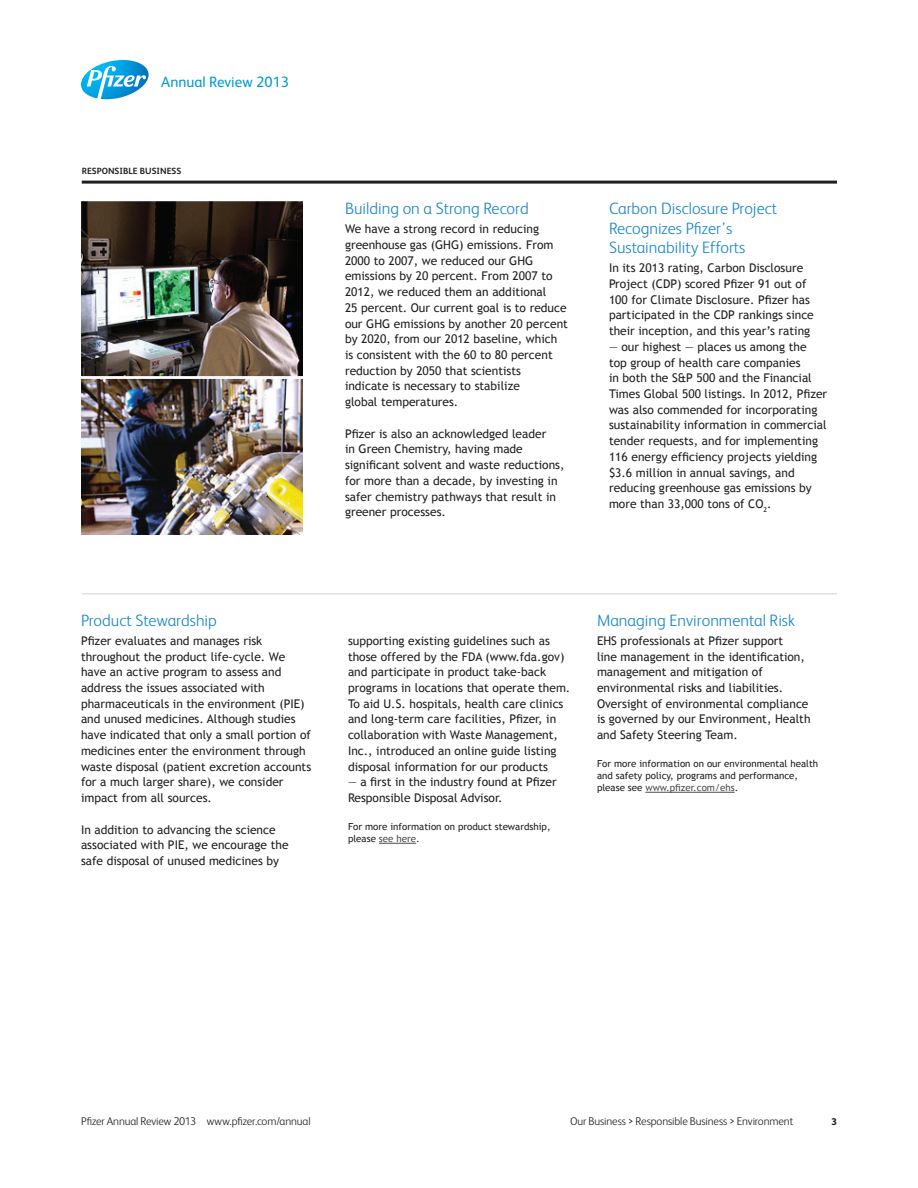
<style>
.page{position:relative;width:918px;height:1188px;background:#fff}
.page>*{position:absolute;margin:0;border:0;box-sizing:border-box;transform-origin:0 0}
.t1{font:300 16.5px/19.5px "FS Albert";color:#1c87c8}
.t2{font:15px "FS Albert";color:#0099d8}
.t3{font:12px/15.8px "Trebuchet MS";color:#231f20}
.t4{font:300 11.25px "FS Albert";letter-spacing:-.01em;color:#231f20}
.t5{font:9.75px/12px "Trebuchet MS";color:#231f20}
.t6{font:800 9.75px "FS Albert";color:#231f20}
.t7{font:700 9px "FS Albert";color:#231f20}
.s1{color:#4b4c4d}
</style>
<div class="page">
<svg style="left:81px;top:60px;width:68px;height:39px"></svg>
<hr style="left:379px;top:843px;width:37px;height:1px;background:#4b4c4d">
<hr style="left:82px;top:181px;width:755px;height:3px;background:#231f20">
<hr style="left:82px;top:593px;width:755px;height:1px;background:#d1d2d4">
<hr style="left:645px;top:792px;width:90px;height:1px;background:#4b4c4d">
<img style="left:81px;top:202px;width:222px;height:332px">
<p class="t2" style="left:161px;top:72px;width:129px">Annual Review 2013</p>
<p class="t7" style="left:82px;top:165px;width:101px">RESPONSIBLE BUSINESS</p>
<h1 class="t1" style="left:345px;top:198px;width:185px">Building on a Strong Record</h1>
<p class="t3" style="left:345px;top:221px;width:224px">We have a strong record in reducing greenhouse gas (GHG) emissions. From 2000 to 2007, we reduced our GHG emissions by 20 percent. From 2007 to 2012, we reduced them an additional<br>25 percent. Our current goal is to reduce our GHG emissions by another 20 percent by 2020, from our 2012 baseline, which is consistent with the 60 to 80 percent reduction by 2050 that scientists<br>indicate is necessary to stabilize<br>global temperatures.</p>
<p class="t3" style="left:345px;top:426px;width:221px">Pfizer is also an acknowledged leader<br>in Green Chemistry, having made significant solvent and waste reductions, for more than a decade, by investing in safer chemistry pathways that result in greener processes.</p>
<h1 class="t1" style="left:609px;top:198px;width:170px">Carbon Disclosure Project<br>Recognizes Pfizer’s<br>Sustainability Efforts</h1>
<p class="t3" style="left:609px;top:260px;width:206px">In its 2013 rating, Carbon Disclosure Project (CDP) scored Pfizer 91 out of 100 for Climate Disclosure. Pfizer has participated in the CDP rankings since their inception, and this year’s rating</p>
<p class="t3" style="left:609px;top:339px;width:220px">— our highest — places us among the top group of health care companies<br>in both the S&amp;P 500 and the Financial Times Global 500 listings. In 2012, Pfizer was also commended for incorporating sustainability information in commercial tender requests, and for implementing 116 energy efficiency projects yielding $3.6 million in annual savings, and reducing greenhouse gas emissions by more than 33,000 tons of CO<sub>2</sub>.</p>
<h1 class="t1" style="left:81px;top:610px;width:137px">Product Stewardship</h1>
<p class="t3" style="left:81px;top:633px;width:232px">Pfizer evaluates and manages risk throughout the product life-cycle. We have an active program to assess and address the issues associated with pharmaceuticals in the environment (PIE) and unused medicines. Although studies have indicated that only a small portion of medicines enter the environment through waste disposal (patient excretion accounts for a much larger share), we consider impact from all sources.</p>
<p class="t3" style="left:81px;top:822px;width:209px">In addition to advancing the science associated with PIE, we encourage the safe disposal of unused medicines by</p>
<p class="t3" style="left:348px;top:633px;width:224px">supporting existing guidelines such as those offered by the FDA (www.fda.gov) and participate in product take-back programs in locations that operate them.<br>To aid U.S. hospitals, health care clinics and long-term care facilities, Pfizer, in collaboration with Waste Management, Inc., introduced an online guide listing disposal information for our products</p>
<p class="t3" style="left:348px;top:775px;width:210px">— a first in the industry found at Pfizer<br>Responsible Disposal Advisor.</p>
<p class="t5" style="left:348px;top:821px;width:204px">For more information on product stewardship, please <span class="s1">see here</span>.</p>
<h1 class="t1" style="left:597px;top:610px;width:200px">Managing Environmental Risk</h1>
<p class="t3" style="left:597px;top:633px;width:215px">EHS professionals at Pfizer support<br>line management in the identification, management and mitigation of environmental risks and liabilities.<br>Oversight of environmental compliance is governed by our Environment, Health and Safety Steering Team.</p>
<p class="t5" style="left:597px;top:758px;width:223px">For more information on our environmental health and safety policy, programs and performance, please see <span class="s1">www.pfizer.com/ehs</span>.</p>
<p class="t4" style="left:81px;top:1114px;width:231px">Pfizer Annual Review 2013 www.pfizer.com/annual</p>
<p class="t6" style="left:831px;top:1115px;width:7px">3</p>
<p class="t4" style="left:570px;top:1114px;width:225px">Our Business &gt; Responsible Business &gt; Environment</p>
</div>
